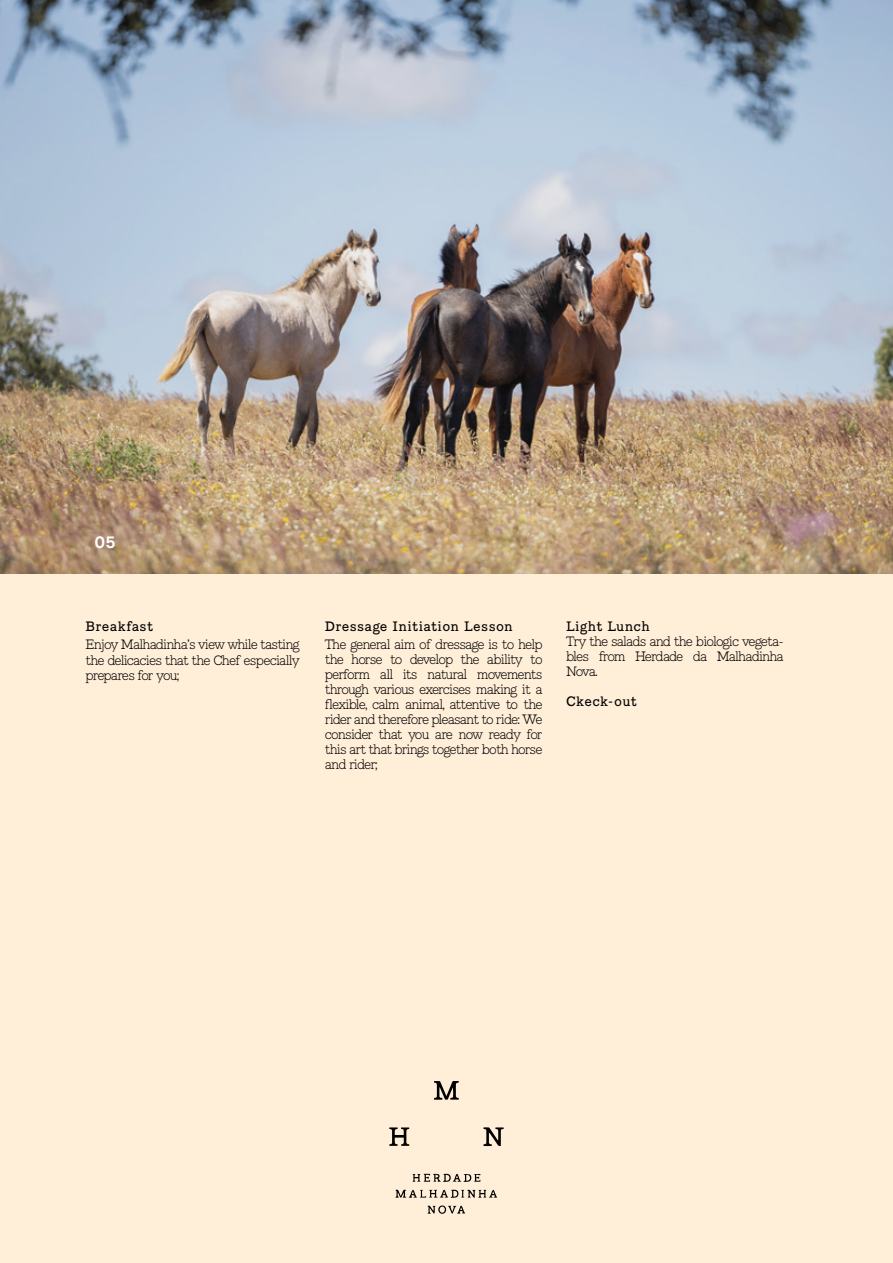
<style>
.page{position:relative;width:893px;height:1263px;background:#ffeed8}
.page>*{position:absolute;margin:0;border:0;box-sizing:border-box;transform-origin:0 0}
.t1{font:700 15.75px "Piek";color:#fff}
.t2{font:300 13.2px/15px "Piek";letter-spacing:-.065em;color:#010101;text-align:justify}
.t3{font:13.2px "Piek";letter-spacing:.03em;color:#010101}
</style>
<div class="page">
<img style="left:0;top:0;width:893px;height:573px">
<svg style="left:434px;top:1081px;width:25px;height:19px"></svg>
<svg style="left:484px;top:1127px;width:20px;height:19px"></svg>
<svg style="left:389px;top:1127px;width:20px;height:19px"></svg>
<svg style="left:412px;top:1173px;width:68px;height:9px"></svg>
<svg style="left:427px;top:1205px;width:38px;height:9px"></svg>
<svg style="left:395px;top:1189px;width:102px;height:9px"></svg>
<p class="t1" style="left:95px;top:533px;width:22px">05</p>
<p class="t3" style="left:86px;top:619px;width:69px">Breakfast</p>
<p class="t2" style="left:86px;top:637px;width:216px">Enjoy Malhadinha’s view while tasting the delicacies that the Chef especially prepares for you;</p>
<p class="t3" style="left:325px;top:619px;width:189px">Dressage Initiation Lesson</p>
<p class="t2" style="left:325px;top:637px;width:219px">The general aim of dressage is to help the horse to develop the ability to perform all its natural movements through various exercises making it a flexible, calm animal, attentive to the rider and therefore pleasant to ride: We consider that you are now ready for this art that brings together both horse and rider;</p>
<p class="t3" style="left:566px;top:619px;width:85px">Light Lunch</p>
<p class="t2" style="left:566px;top:634px;width:219px">Try the salads and the biologic vegeta&shy;bles from Herdade da Malhadinha Nova.</p>
<p class="t3" style="left:566px;top:694px;width:72px">Ckeck-out</p>
</div>
